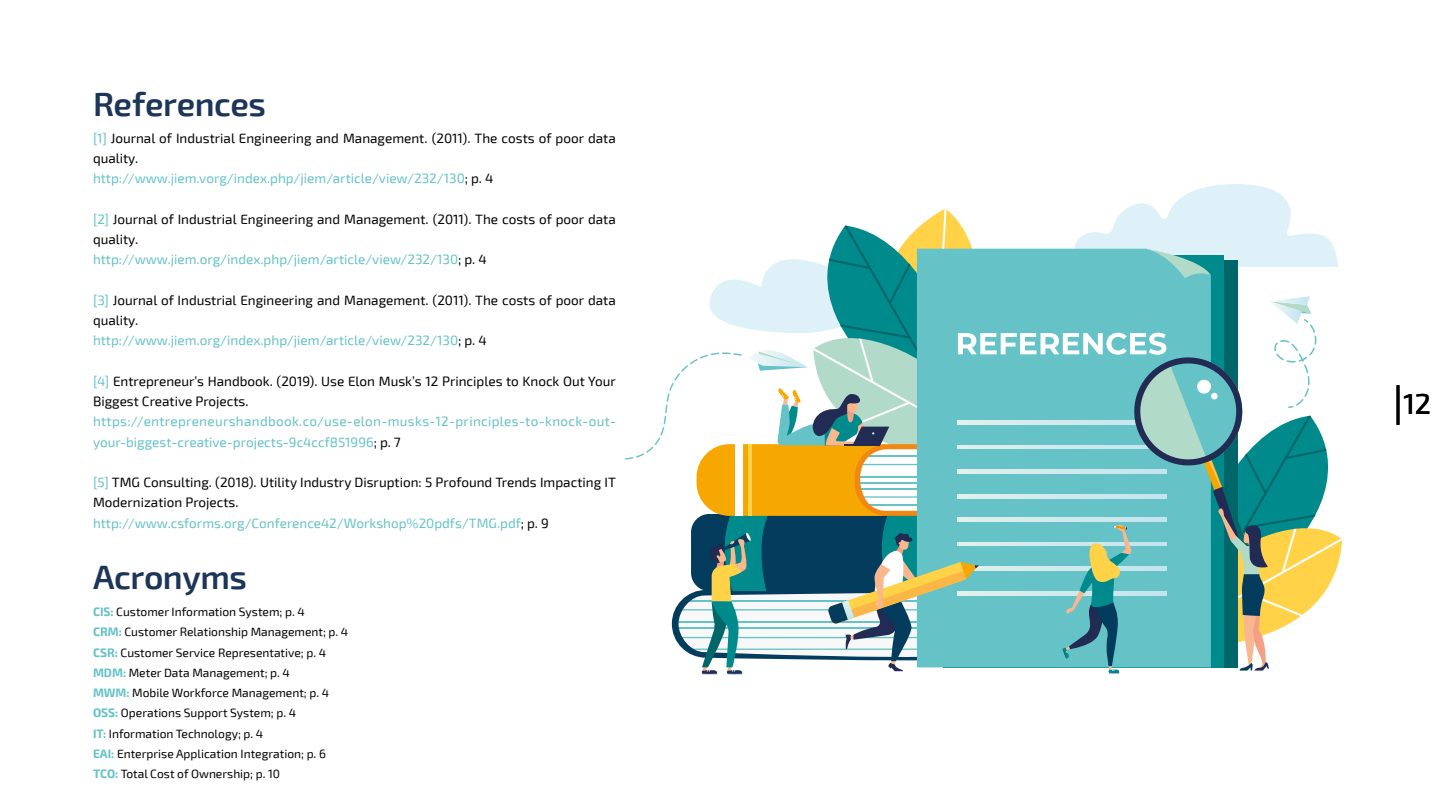
<style>
.page{position:relative;width:1440px;height:810px;background:#fff}
.page>*{position:absolute;margin:0;border:0;box-sizing:border-box;transform-origin:0 0}
.t1{font:600 33.75px "Exo 2";letter-spacing:-.015em;color:#1c3558}
.t2{font:500 28.72px "Exo 2";color:#000}
.t3{font:13.5px/20.2px "Exo 2";color:#000}
.t4{font:13.5px/20.2px "Exo 2";letter-spacing:.025em;color:#65c2c6}
.t5{font:12px/20.2px "Exo 2";color:#000}
.s1{color:#65c2c6}
.s2{color:#000}
.s3{font-weight:700;color:#65c2c6}
</style>
<div class="page">
<svg style="left:1396px;top:385px;width:4px;height:40px"></svg>
<svg style="left:625px;top:184px;width:718px;height:491px"></svg>
<h1 class="t1" style="left:93px;top:84px;width:175px">References</h1>
<p class="t3" style="left:93px;top:128px;width:524px"><span class="s1">[1]</span> Journal of Industrial Engineering and Management. (2011). The costs of poor data quality.<br><span class="s1">http://www.jiem.vorg/index.php/jiem/article/view/232/130</span>; p. 4</p>
<p class="t3" style="left:93px;top:209px;width:524px"><span class="s1">[2]</span> Journal of Industrial Engineering and Management. (2011). The costs of poor data quality.<br><span class="s1">http://www.jiem.org/index.php/jiem/article/view/232/130</span>; p. 4</p>
<p class="t3" style="left:93px;top:290px;width:524px"><span class="s1">[3]</span> Journal of Industrial Engineering and Management. (2011). The costs of poor data quality.<br><span class="s1">http://www.jiem.org/index.php/jiem/article/view/232/130</span>; p. 4</p>
<p class="t3" style="left:93px;top:371px;width:524px"><span class="s1">[4]</span> Entrepreneur’s Handbook. (2019). Use Elon Musk’s 12 Principles to Knock Out Your<br>Biggest Creative Projects.</p>
<p class="t4" style="left:93px;top:412px;width:525px">https://entrepreneurshandbook.co/use-elon-musks-12-principles-to-knock-out&shy;your-biggest-creative-projects-9c4ccf851996<span class="s2">; p. 7</span></p>
<p class="t3" style="left:93px;top:473px;width:524px"><span class="s1">[5]</span> TMG Consulting. (2018). Utility Industry Disruption: 5 Profound Trends Impacting IT<br>Modernization Projects. <span class="s1">http://www.csforms.org/Conference42/Workshop%20pdfs/TMG.pdf</span>; p. 9</p>
<h1 class="t1" style="left:93px;top:558px;width:156px">Acronyms</h1>
<p class="t5" style="left:93px;top:602px;width:257px"><span class="s3">CIS:</span> Customer Information System; p. 4<br><span class="s3">CRM:</span> Customer Relationship Management; p. 4<br><span class="s3">CSR:</span> Customer Service Representative; p. 4<br><span class="s3">MDM:</span> Meter Data Management; p. 4<br><span class="s3">MWM:</span> Mobile Workforce Management; p. 4<br><span class="s3">OSS:</span> Operations Support System; p. 4<br><span class="s3">IT:</span> Information Technology; p. 4<br><span class="s3">EAI:</span> Enterprise Application Integration; p. 6<br><span class="s3">TCO:</span> Total Cost of Ownership; p. 10</p>
<h2 class="t2" style="left:1403px;top:387px;width:29px">12</h2>
</div>
